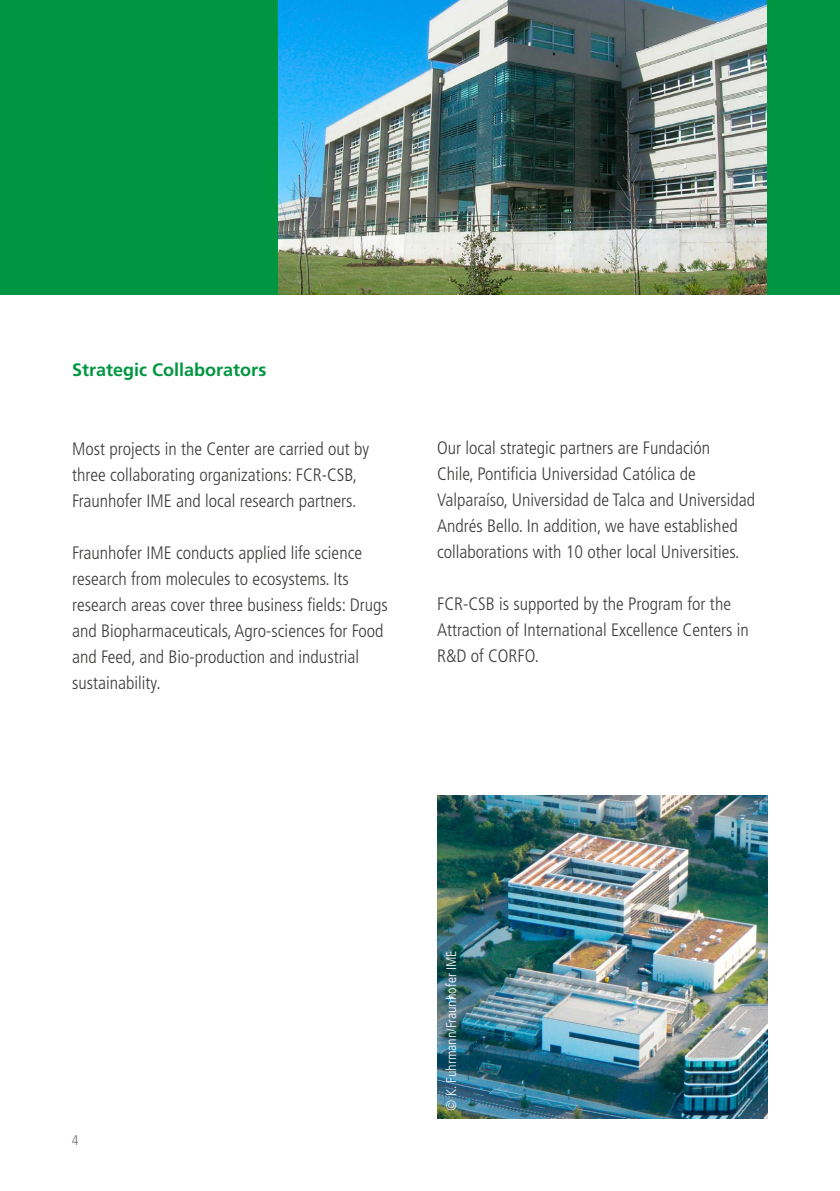
<style>
.page{position:relative;width:840px;height:1191px;background:#fff}
.page>*{position:absolute;margin:0;border:0;box-sizing:border-box;transform-origin:0 0}
.t1{font:300 condensed 18px/26px "Frutiger";color:#3c3c3b}
.t2{font:700 18px "Frutiger";color:#009641}
.t3{font:300 condensed 14px "Frutiger";color:#fff}
.t4{font:300 condensed 14px "Frutiger";color:#706f6f}
</style>
<div class="page">
<div style="left:0;top:0;width:839px;height:295px;background:#009641"></div>
<img style="left:437px;top:795px;width:330px;height:324px">
<img style="left:278px;top:0;width:487px;height:295px">
<p class="t2" style="left:72px;top:360px;width:196px">Strategic Collaborators</p>
<p class="t1" style="left:72px;top:435px;width:298px">Most projects in the Center are carried out by three collaborating organizations: FCR-CSB,<br>Fraunhofer IME and local research partners.</p>
<p class="t1" style="left:72px;top:539px;width:317px">Fraunhofer IME conducts applied life science research from molecules to ecosystems. Its research areas cover three business fields: Drugs and Biopharmaceuticals, Agro-sciences for Food and Feed, and Bio-production and industrial sustainability.</p>
<p class="t1" style="left:437px;top:435px;width:319px">Our local strategic partners are Fundación<br>Chile, Pontificia Universidad Católica de Valparaíso, Universidad de Talca and Universidad Andrés Bello. In addition, we have established collaborations with 10 other local Universities.</p>
<p class="t1" style="left:437px;top:591px;width:313px">FCR-CSB is supported by the Program for the<br>Attraction of International Excellence Centers in<br>R&amp;D of CORFO.</p>
<p class="t4" style="left:72px;top:1132px;width:8px">4</p>
<p class="t3" style="left:443px;top:1110px;width:162px;rotate:-90deg">© K. Fuhrmann/Fraunhofer IME</p>
</div>
